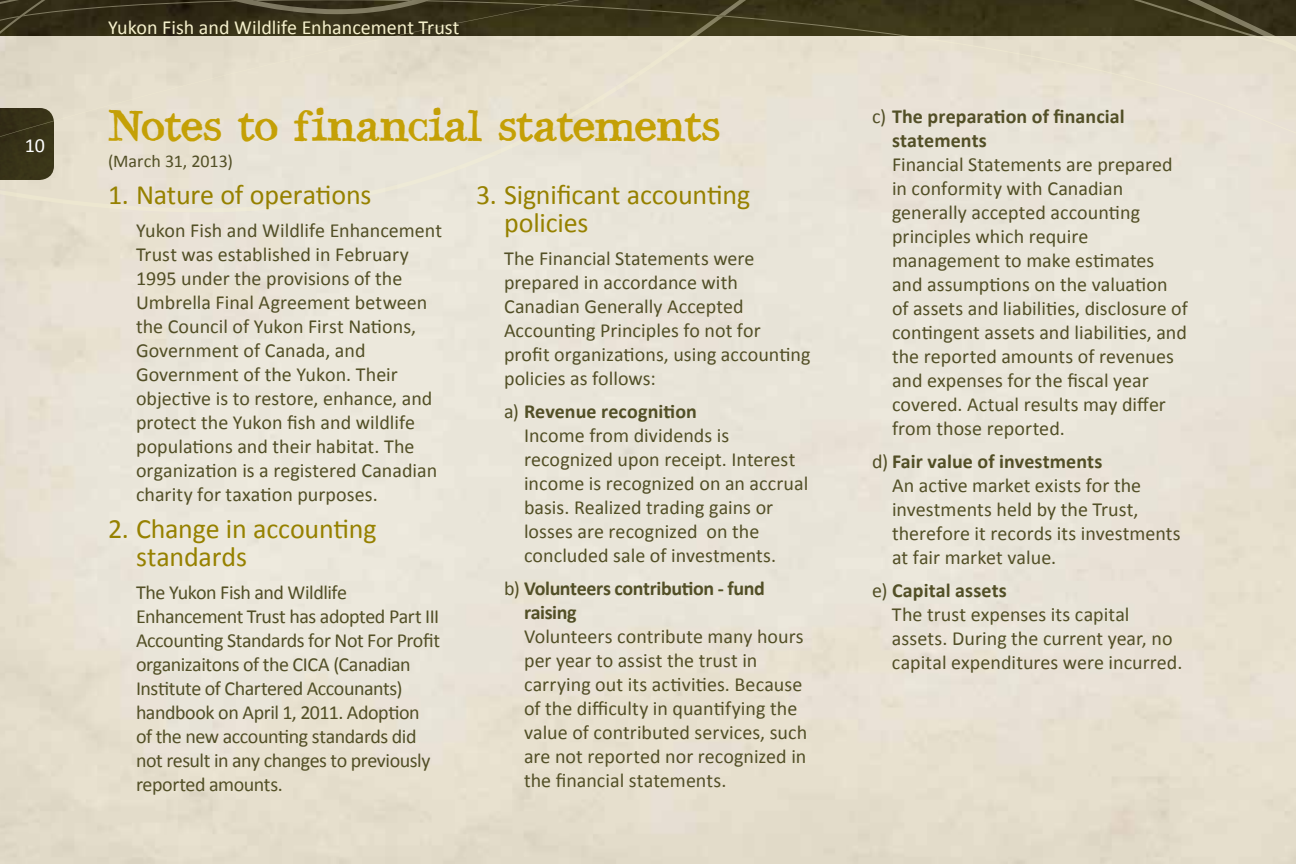
<style>
.page{position:relative;width:1296px;height:864px;background:#fff}
.page>*{position:absolute;margin:0;border:0;box-sizing:border-box;transform-origin:0 0}
.t1{font:44px "Bodoni Hand";letter-spacing:-.02em;color:#c4a006}
.t2{font:28px/28px "Calibri";letter-spacing:-.005em;color:#968100}
.t3{font:20px/24px "Calibri";color:#524f26}
.t4{font:20px/24px "Calibri";letter-spacing:-.02em;color:#524f26}
.t5{font:700 20px/24px "Calibri";letter-spacing:-.01em;color:#524f26}
.t6{font:20px "Calibri";color:#f6f1cd}
.t7{font:20px "Calibri";color:#fff}
.t8{font:18px "Calibri";letter-spacing:.005em;color:#524f26}
.s1{font-weight:700}
.s2{font-weight:400}
</style>
<div class="page">
<svg style="left:0;top:247px;width:1296px;height:31px;background:#e8e4d7"></svg>
<svg style="left:0;top:0;width:1296px;height:247px;background:#ccc6b6"></svg>
<p class="t7" style="left:25px;top:132px;width:22px">10</p>
<p class="t6" style="left:108px;top:15px;width:353px">Yukon Fish and Wildlife Enhancement Trust</p>
<h1 class="t1" style="left:108px;top:106px;width:614px">Notes to financial statements</h1>
<p class="t8" style="left:108px;top:150px;width:126px">(March 31, 2013)</p>
<h2 class="t2" style="left:108px;top:179px;width:265px">1. Nature of operations</h2>
<p class="t3" style="left:136px;top:217px;width:308px">Yukon Fish and Wildlife Enhancement Trust was established in February 1995 under the provisions of the Umbrella Final Agreement between the Council of Yukon First Nations, Government of Canada, and Government of the Yukon. Their objective is to restore, enhance, and protect the Yukon fish and wildlife populations and their habitat. The organization is a registered Canadian charity for taxation purposes.</p>
<h2 class="t2" style="left:136px;top:513px;width:242px;text-indent:-28px">2. Change in accounting standards</h2>
<p class="t4" style="left:136px;top:579px;width:306px">The Yukon Fish and Wildlife Enhancement Trust has adopted Part III Accounting Standards for Not For Profit organizaitons of the CICA (Canadian Institute of Chartered Accounants) handbook on April 1, 2011. Adoption of the new accounting standards did not result in any changes to previously reported amounts.</p>
<h2 class="t2" style="left:504px;top:179px;width:248px;text-indent:-28px">3. Significant accounting policies</h2>
<p class="t3" style="left:504px;top:245px;width:308px">The Financial Statements were prepared in accordance with<br>Canadian Generally Accepted<br>Accounting Principles fo not for profit organizations, using accounting policies as follows:</p>
<p class="t3" style="left:524px;top:398px;width:286px;text-indent:-20px">a) <span class="s1">Revenue recognition<br></span>Income from dividends is recognized upon receipt. Interest income is recognized on an accrual basis. Realized trading gains or losses are recognized on the concluded sale of investments.</p>
<p class="t5" style="left:524px;top:575px;width:242px;text-indent:-20px"><span class="s2">b)</span> Volunteers contribution - fund raising</p>
<p class="t3" style="left:524px;top:623px;width:285px">Volunteers contribute many hours per year to assist the trust in carrying out its activities. Because of the difficulty in quantifying the value of contributed services, such are not reported nor recognized in the financial statements.</p>
<p class="t5" style="left:892px;top:103px;width:234px;text-indent:-20px"><span class="s2">c)</span> The preparation of financial statements</p>
<p class="t3" style="left:892px;top:151px;width:297px">Financial Statements are prepared in conformity with Canadian generally accepted accounting principles which require management to make estimates and assumptions on the valuation of assets and liabilities, disclosure of contingent assets and liabilities, and the reported amounts of revenues and expenses for the fiscal year covered. Actual results may differ from those reported.</p>
<p class="t3" style="left:892px;top:448px;width:290px;text-indent:-20px">d) <span class="s1">Fair value of investments<br></span>An active market exists for the investments held by the Trust, therefore it records its investments at fair market value.</p>
<p class="t3" style="left:892px;top:577px;width:292px;text-indent:-20px">e) <span class="s1">Capital assets<br></span>The trust expenses its capital assets. During the current year, no capital expenditures were incurred.</p>
</div>
